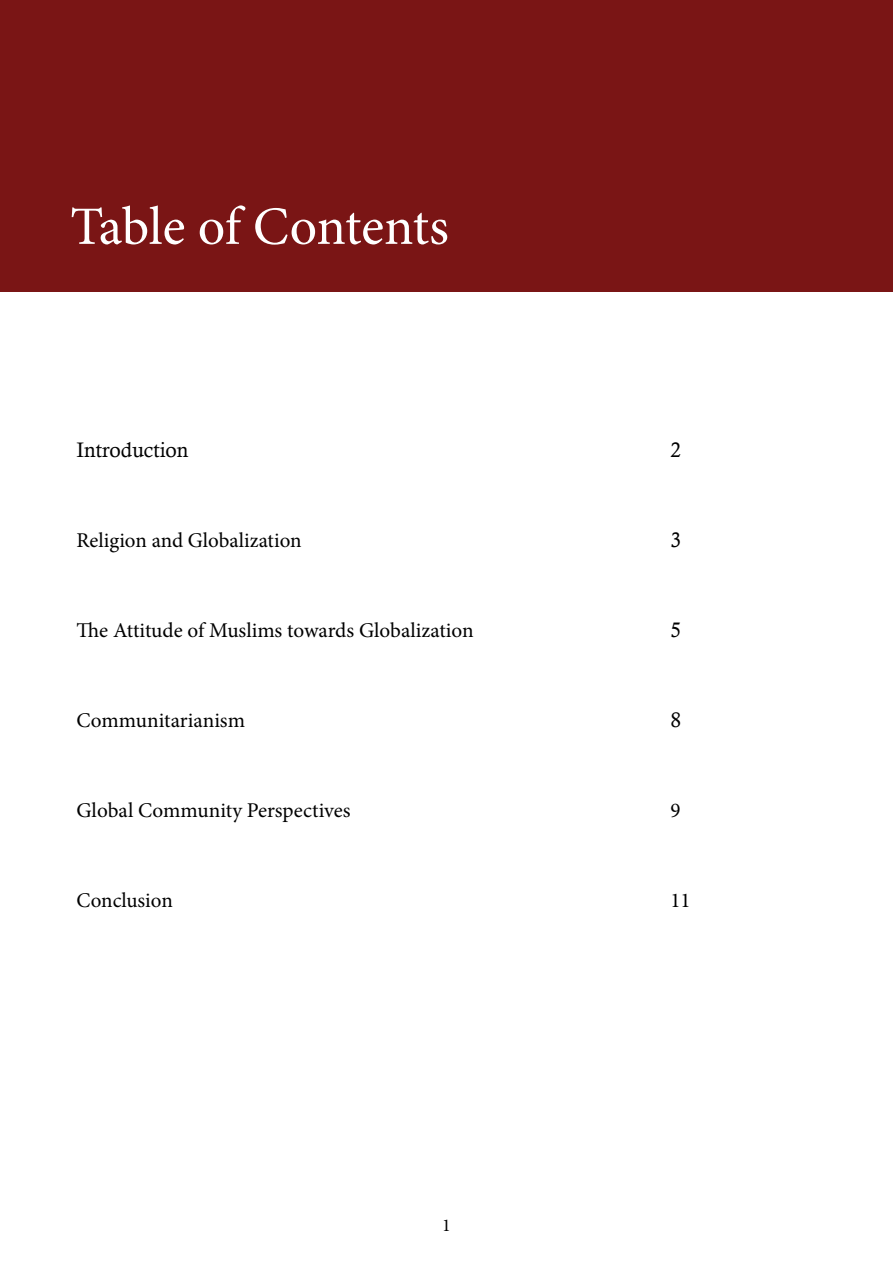
<style>
.page{position:relative;width:893px;height:1263px;background:#fff}
.page>*{position:absolute;margin:0;border:0;box-sizing:border-box;transform-origin:0 0}
.t1{font:54px "Minion Pro";color:#fff}
.t2{font:21px "Minion Pro";color:#000}
.t3{font:21px "Calisto";color:#000101}
.t4{font:21px "Minion Pro";color:#000101}
.t5{font:18px "Minion Pro";color:#000}
</style>
<div class="page">
<div style="left:0;top:0;width:893px;height:291px;background:#7a1515"></div>
<h1 class="t1" style="left:70px;top:190px;width:380px">Table of Contents</h1>
<p class="t3" style="left:77px;top:438px;width:114px">Introduction</p>
<p class="t3" style="left:671px;top:438px;width:12px">2</p>
<p class="t2" style="left:77px;top:527px;width:227px">Religion and Globalization</p>
<p class="t3" style="left:671px;top:528px;width:12px">3</p>
<p class="t2" style="left:77px;top:617px;width:399px">The Attitude of Muslims towards Globalization</p>
<p class="t3" style="left:671px;top:618px;width:12px">5</p>
<p class="t2" style="left:77px;top:707px;width:170px">Communitarianism</p>
<p class="t3" style="left:671px;top:708px;width:12px">8</p>
<p class="t2" style="left:77px;top:797px;width:276px">Global Community Perspectives</p>
<p class="t4" style="left:671px;top:797px;width:12px">9</p>
<p class="t4" style="left:77px;top:887px;width:98px">Conclusion</p>
<p class="t4" style="left:670px;top:887px;width:22px">11</p>
<p class="t5" style="left:442px;top:1213px;width:10px">1</p>
</div>
